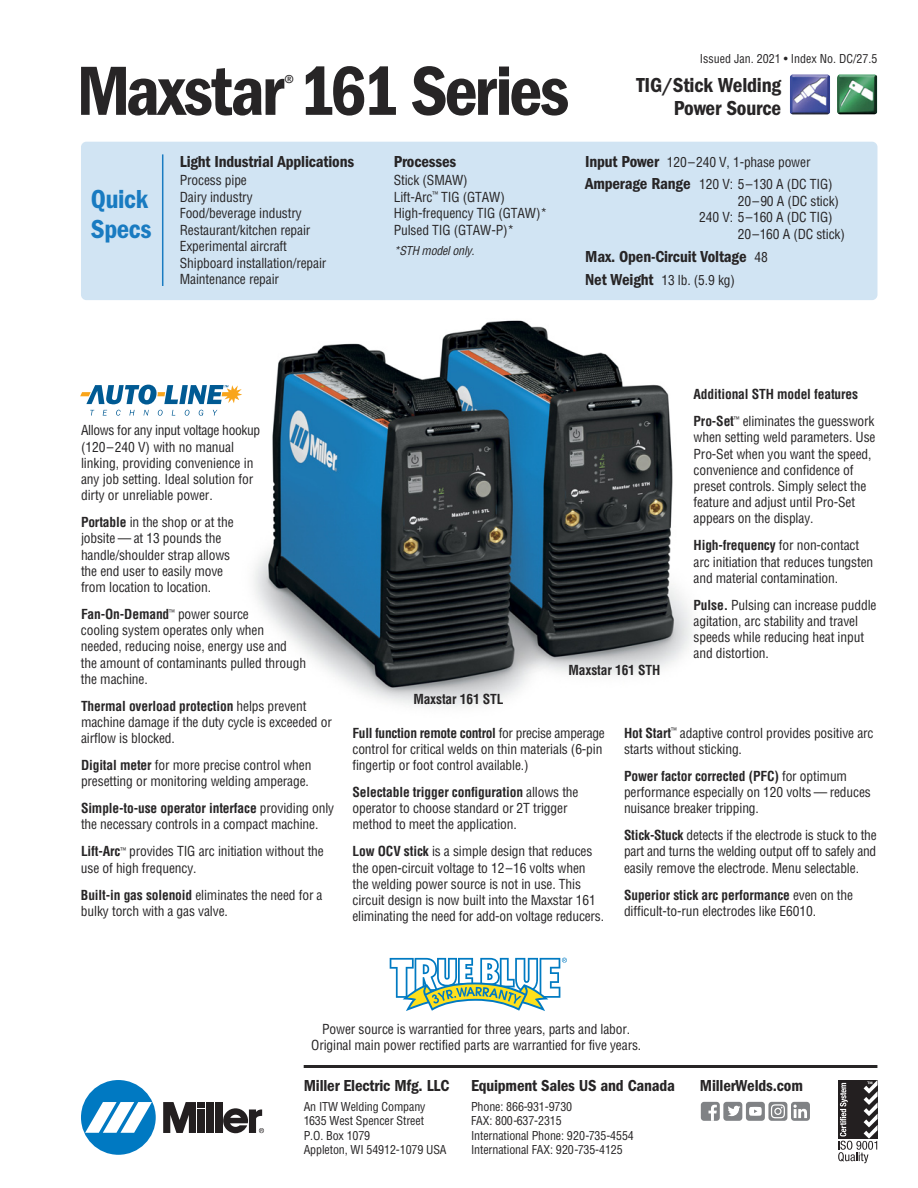
<style>
.page{position:relative;width:918px;height:1188px;background:#fff}
.page>*{position:absolute;margin:0;border:0;box-sizing:border-box;transform-origin:0 0}
.t1{font:72px "ITC Franklin Gothic Std Dm Cd";letter-spacing:-.04em;color:#272526}
.t2{font:27px/30px "ITC Franklin Gothic Std Dm Cd";letter-spacing:-.015em;color:#197bc1}
.t3{font:21px/22.5px "ITC Franklin Gothic Std Dm Cd";letter-spacing:-.01em;color:#272526;text-align:right}
.t4{font:condensed 21px "ITC Franklin Gothic Std";color:#272526}
.t5{font:16.5px "ITC Franklin Gothic Std Dm Cd";letter-spacing:-.01em;color:#272526}
.t6{font:condensed 13.5px/16.2px "Helvetica";letter-spacing:-.01em;color:#272526}
.t7{font:700 condensed 13.5px/27px "Helvetica";letter-spacing:-.01em;color:#272526}
.t8{font:condensed 12px/14.4px "Helvetica";letter-spacing:-.01em;color:#272526}
.t9{font:italic condensed 12px "Helvetica";color:#272526}
.s1{font-weight:700}
.s2{font-family:"ITC Franklin Gothic Std Dm Cd";font-stretch:normal;font-size:16.5px}
.s3{font-family:"Helvetica";font-stretch:condensed;font-size:13.5px}
.s4{font-weight:400}
</style>
<div class="page">
<img style="left:253px;top:320px;width:439px;height:387px">
<div style="left:81px;top:142px;width:796px;height:158px;background:#d1e4f3;border-radius:5px"></div>
<hr style="left:162px;top:154px;width:1px;height:132px;background:#197bc1">
<img style="left:837px;top:74px;width:40px;height:41px">
<img style="left:790px;top:74px;width:40px;height:41px">
<svg style="left:390px;top:958px;width:177px;height:53px"></svg>
<svg style="left:80px;top:385px;width:162px;height:31px"></svg>
<hr style="left:304px;top:1065px;width:573px;height:3px;background:#272526">
<div style="left:81px;top:1080px;width:75px;height:75px;background:#0079c2;border-radius:50%"></div>
<svg style="left:85px;top:1102px;width:67px;height:31px"></svg>
<div style="left:206px;top:1102px;width:8px;height:31px;background:#231f20"></div>
<div style="left:215px;top:1102px;width:7px;height:31px;background:#231f20"></div>
<div style="left:198px;top:1102px;width:7px;height:6px;background:#231f20"></div>
<div style="left:198px;top:1109px;width:7px;height:24px;background:#231f20"></div>
<svg style="left:163px;top:1102px;width:33px;height:31px"></svg>
<svg style="left:223px;top:1108px;width:41px;height:25px"></svg>
<svg style="left:838px;top:1080px;width:40px;height:83px"></svg>
<div style="left:791px;top:1102px;width:19px;height:19px;background:#808285;border-radius:3px"></div>
<svg style="left:793px;top:1105px;width:14px;height:13px"></svg>
<div style="left:723px;top:1102px;width:19px;height:19px;background:#808285;border-radius:3px"></div>
<svg style="left:728px;top:1106px;width:12px;height:10px"></svg>
<div style="left:746px;top:1102px;width:19px;height:19px;background:#808285;border-radius:3px"></div>
<svg style="left:749px;top:1107px;width:13px;height:9px"></svg>
<div style="left:701px;top:1102px;width:19px;height:19px;background:#808285;border-radius:3px"></div>
<svg style="left:708px;top:1105px;width:9px;height:16px"></svg>
<div style="left:768px;top:1102px;width:19px;height:19px;background:#808285;border-radius:3px"></div>
<svg style="left:771px;top:1104px;width:14px;height:14px"></svg>
<p class="t8" style="left:700px;top:52px;width:179px">Issued Jan. 2021 • Index No. DC/27.5</p>
<h1 class="t1" style="left:77px;top:67px;width:494px">Maxstar 161 Series</h1>
<h3 class="t4" style="left:284px;top:70px;width:12px">®</h3>
<h3 class="t3" style="left:637px;top:76px;width:146px">TIG/Stick Welding<br>Power Source</h3>
<h2 class="t2" style="left:91px;top:186px;width:62px">Quick<br>Specs</h2>
<p class="t5" style="left:180px;top:156px;width:176px">Light Industrial Applications</p>
<p class="t6" style="left:180px;top:173px;width:148px">Process pipe<br>Dairy industry<br>Food/beverage industry<br>Restaurant/kitchen repair<br>Experimental aircraft<br>Shipboard installation/repair<br>Maintenance repair</p>
<p class="t6" style="left:81px;top:424px;width:181px">Allows for any input voltage hookup (120–240 V) with no manual linking, providing convenience in any job setting. Ideal solution for dirty or unreliable power.</p>
<p class="t6" style="left:81px;top:515px;width:154px"><span class="s1">Portable</span> in the shop or at the jobsite — at 13 pounds the handle/shoulder strap allows the end user to easily move from location to location.</p>
<p class="t6" style="left:81px;top:607px;width:227px"><span class="s1">Fan-On-Demand</span><sup>™</sup> power source<br>cooling system operates only when needed, reducing noise, energy use and the amount of contaminants pulled through the machine.</p>
<p class="t5" style="left:394px;top:156px;width:64px">Processes</p>
<p class="t6" style="left:394px;top:173px;width:155px">Stick (SMAW)<br>Lift-Arc<sup>™</sup> TIG (GTAW)<br>High-frequency TIG (GTAW)*<br>Pulsed TIG (GTAW-P)*</p>
<p class="t9" style="left:394px;top:246px;width:85px">*STH modelonly.</p>
<p class="t6" style="left:585px;top:151px;width:249px;line-height:23px"><span class="s2">Input Power</span> 120–240 V, 1-phase power<br><span class="s2">Amperage Range</span> 120 V: 5–130 A (DC TIG)</p>
<p class="t6" style="left:738px;top:194px;width:103px">20–90 A (DC stick)</p>
<p class="t6" style="left:699px;top:211px;width:135px">240 V: 5–160 A (DC TIG)</p>
<p class="t6" style="left:738px;top:227px;width:109px">20–160 A (DC stick)</p>
<p class="t5" style="left:585px;top:251px;width:184px">Max. Open-Circuit Voltage <span class="s3">48</span></p>
<p class="t6" style="left:585px;top:273px;width:151px"><span class="s2">Net Weight</span> 13 lb. (5.9 kg)</p>
<p class="t7" style="left:569px;top:657px;width:93px">Maxstar 161 STH</p>
<p class="t7" style="left:694px;top:382px;width:182px">Additional STH model features<br>Pro-Set<sup>™</sup> <span class="s4">eliminates the guesswork</span></p>
<p class="t6" style="left:694px;top:431px;width:183px">when setting weld parameters. Use<br>Pro-Set when you want the speed, convenience and confidence of preset controls. Simply select the feature and adjust until Pro-Set appears on the display.</p>
<p class="t6" style="left:694px;top:539px;width:181px"><span class="s1">High-frequency</span> for non-contact arc initiation that reduces tungsten and material contamination.</p>
<p class="t6" style="left:694px;top:598px;width:184px"><span class="s1">Pulse.</span> Pulsing can increase puddle agitation, arc stability and travel speeds while reducing heat input and distortion.</p>
<p class="t6" style="left:81px;top:699px;width:252px"><span class="s1">Thermal overload protection</span> helps prevent machine damage if the duty cycle is exceeded or airflow is blocked.</p>
<p class="t6" style="left:81px;top:758px;width:232px"><span class="s1">Digital meter</span> for more precise control when presetting or monitoring welding amperage.</p>
<p class="t6" style="left:81px;top:801px;width:255px"><span class="s1">Simple-to-use operator interface</span> providing only the necessary controls in a compact machine.</p>
<p class="t6" style="left:81px;top:845px;width:244px"><span class="s1">Lift-Arc</span><sup>™</sup> provides TIG arc initiation without the use of high frequency.</p>
<p class="t6" style="left:81px;top:888px;width:243px"><span class="s1">Built-in gas solenoid</span> eliminates the need for a bulky torch with a gas valve.</p>
<p class="t7" style="left:413px;top:687px;width:92px">Maxstar 161 STL</p>
<p class="t6" style="left:353px;top:726px;width:254px"><span class="s1">Full function remote control</span> for precise amperage control for critical welds on thin materials (6-pin fingertip or foot control available.)</p>
<p class="t6" style="left:353px;top:785px;width:228px"><span class="s1">Selectable trigger configuration</span> allows the operator to choose standard or 2T trigger method to meet the application.</p>
<p class="t6" style="left:353px;top:845px;width:253px"><span class="s1">Low OCV stick</span> is a simple design that reduces the open-circuit voltage to 12–16 volts when the welding power source is not in use. This circuit design is now built into the Maxstar 161 eliminating the need for add-on voltage reducers.</p>
<p class="t6" style="left:624px;top:726px;width:251px"><span class="s1">Hot Start</span><sup>™</sup> adaptive control provides positive arc starts without sticking.</p>
<p class="t6" style="left:624px;top:769px;width:248px"><span class="s1">Power factor corrected (PFC)</span> for optimum performance especially on 120 volts — reduces nuisance breaker tripping.</p>
<p class="t6" style="left:624px;top:828px;width:254px;text-align:justify"><span class="s1">Stick-Stuck</span> detects if the electrode is stuck to the part and turns the welding output off to safely and easily remove the electrode. Menu selectable.</p>
<p class="t6" style="left:624px;top:888px;width:231px"><span class="s1">Superior stick arc performance</span> even on the difficult-to-run electrodes like E6010.</p>
<p class="t6" style="left:311px;top:1022px;width:332px;text-align:center">Power source is warrantied for three years, parts and labor.<br>Original main power rectified parts are warrantied for five years.</p>
<p class="t5" style="left:304px;top:1080px;width:147px">Miller Electric Mfg. LLC</p>
<p class="t8" style="left:304px;top:1100px;width:144px">An ITW Welding Company<br>1635 West Spencer Street<br>P.O. Box 1079<br>Appleton, WI 54912-1079 USA</p>
<p class="t5" style="left:471px;top:1080px;width:206px">Equipment Sales US and Canada</p>
<p class="t5" style="left:700px;top:1080px;width:105px">MillerWelds.com</p>
<p class="t8" style="left:471px;top:1100px;width:164px">Phone: 866-931-9730<br>FAX: 800-637-2315<br>International Phone: 920-735-4554<br>International FAX: 920-735-4125</p>
</div>
